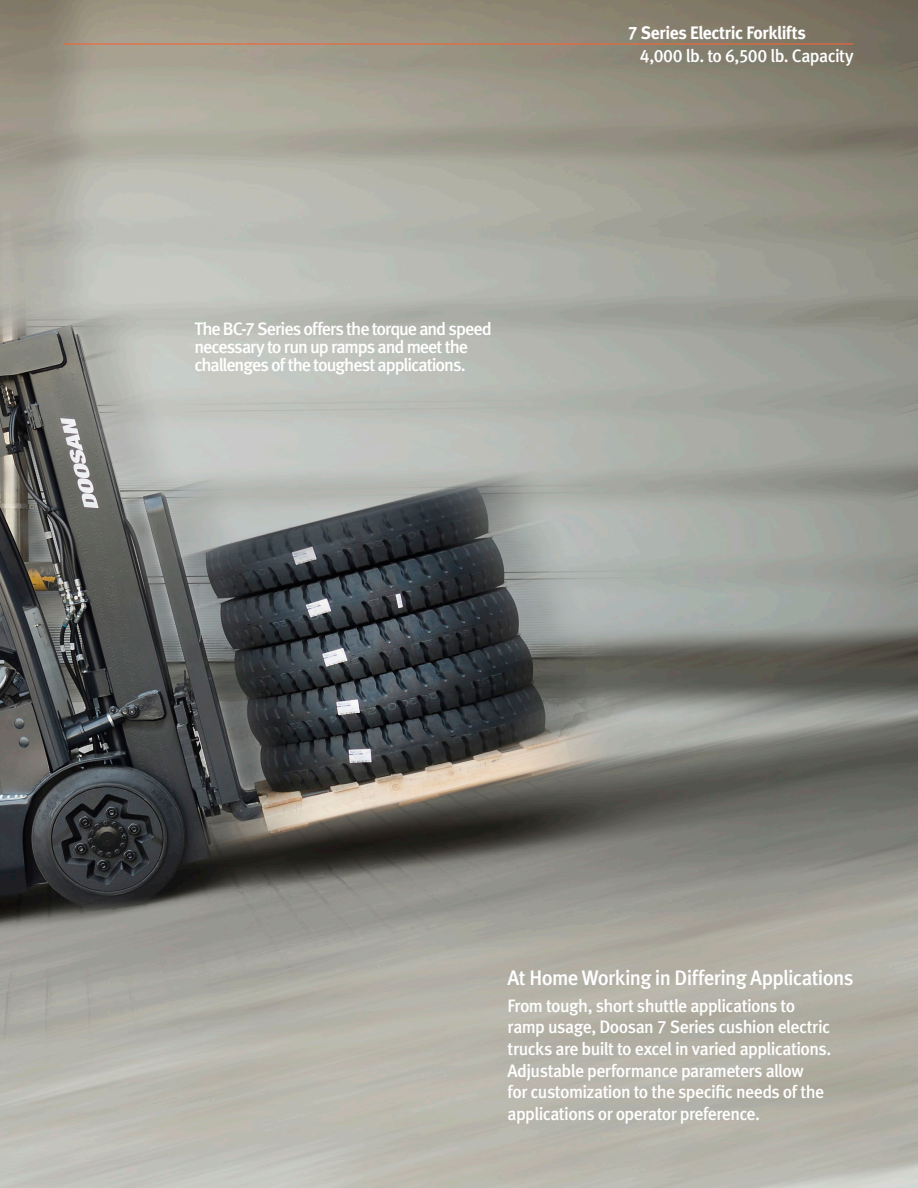
<style>
.page{position:relative;width:918px;height:1188px;background:#fff}
.page>*{position:absolute;margin:0;border:0;box-sizing:border-box;transform-origin:0 0}
.t1{font:21px "Meta Medium LF";letter-spacing:-.035em;color:#fff}
.t2{font:18px/21.6px "Meta Medium LF";letter-spacing:-.035em;color:#fff}
.t3{font:18px/18px "Meta Medium LF";letter-spacing:-.06em;color:#fff}
.t4{font:italic 700 18px "Meta Plus";letter-spacing:-.03em;color:#fff}
.t5{font:18px "Meta Bold LF";letter-spacing:-.02em;color:#fff}
</style>
<div class="page">
<img style="left:0;top:0;width:918px;height:1188px">
<hr style="left:64px;top:43px;width:789px;height:1px;background:#f26537">
<p class="t5" style="left:628px;top:22px;width:180px">7 Series Electric Forklifts</p>
<p class="t2" style="left:640px;top:45px;width:215px">4,000 lb. to 6,500 lb. Capacity</p>
<p class="t4" style="left:592px;top:42px;width:176px">7 Series Electric Forklifts</p>
<p class="t3" style="left:194px;top:320px;width:299px">The BC-7 Series offers the torque and speed necessary to run up ramps and meet the challenges of the toughest applications.</p>
<p class="t1" style="left:508px;top:965px;width:347px">At Home Working in Differing Applications</p>
<p class="t2" style="left:508px;top:995px;width:325px">From tough, short shuttle applications to ramp usage, Doosan 7 Series cushion electric trucks are built to excel in varied applications.<br>Adjustable performance parameters allow<br>for customization to the specific needs of the applications or operator preference.</p>
</div>
